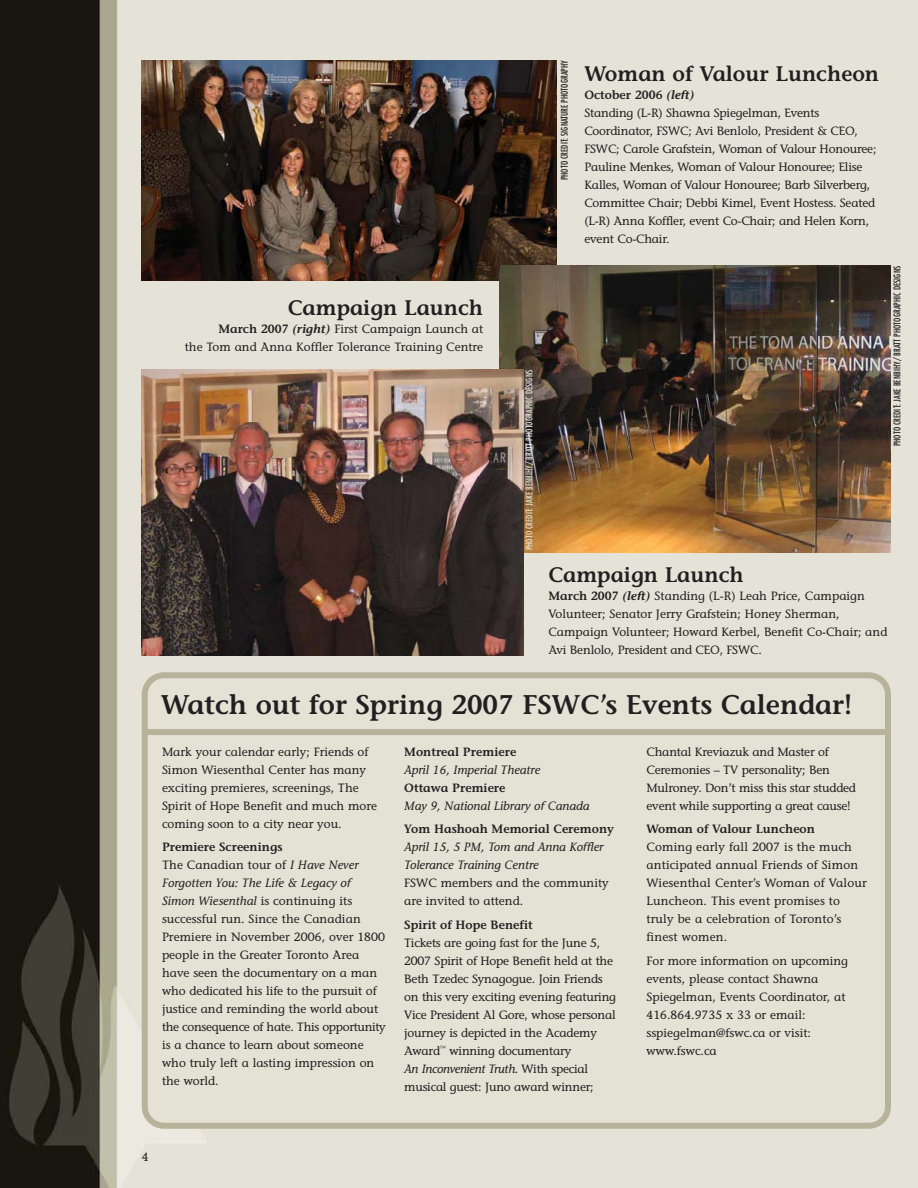
<style>
.page{position:relative;width:918px;height:1188px;background:#fff}
.page>*{position:absolute;margin:0;border:0;box-sizing:border-box;transform-origin:0 0}
.t1{font:600 27px "Stone Informal";color:#231f20}
.t2{font:600 21px "Stone Informal";color:#231f20}
.t3{font:12px/18px "Stone Informal";color:#231f20}
.t4{font:italic 12px/18px "Stone Informal";color:#231f20}
.t5{font:600 12px "Stone Informal";color:#231f20}
.t6{font:condensed 9px "Futura";letter-spacing:.005em;color:#231f20}
.t7{font:condensed 9px "Futura";letter-spacing:.005em;color:#e3e2d5}
.s1{font-weight:600}
.s2{font-weight:600;font-style:italic}
.s3{font-style:italic}
</style>
<div class="page">
<img style="left:0;top:0;width:918px;height:1188px">
<div style="left:142px;top:672px;width:749px;height:457px;background:#e3e2d5"></div>
<img style="left:141px;top:61px;width:416px;height:220px">
<img style="left:500px;top:266px;width:391px;height:287px">
<img style="left:142px;top:369px;width:382px;height:286px">
<div style="left:145px;top:729px;width:743px;height:6px;background:#b7b39a"></div>
<h2 class="t2" style="left:288px;top:300px;width:197px">Campaign Launch</h2>
<p class="t3" style="left:185px;top:321px;width:300px;text-align:right"><span class="s1">March 2007</span> <span class="s2">(right)</span> First Campaign Launch at<br>the Tom and Anna Koffler Tolerance Training Centre</p>
<p class="t7" style="left:525px;top:550px;width:182px;rotate:-90deg">PHOTO CREDIT: JAKE BENBIHY/ BRATT PHOTOGRAPHIC DESIGNS</p>
<p class="t6" style="left:560px;top:180px;width:122px;rotate:-90deg">PHOTO CREDIT: SIGNATURE PHOTOGRAPHY</p>
<h2 class="t2" style="left:584px;top:66px;width:296px">Woman of Valour Luncheon</h2>
<p class="t3" style="left:584px;top:87px;width:294px"><span class="s1">October 2006</span> <span class="s2">(left)<br></span>Standing (L-R) Shawna Spiegelman, Events Coordinator, FSWC; Avi Benlolo, President &amp; CEO, FSWC; Carole Grafstein, Woman of Valour Honouree; Pauline Menkes, Woman of Valour Honouree; Elise Kalles, Woman of Valour Honouree; Barb Silverberg, Committee Chair; Debbi Kimel, Event Hostess. Seated (L-R) Anna Koffler, event Co-Chair; and Helen Korn, event Co-Chair.</p>
<p class="t6" style="left:893px;top:446px;width:182px;rotate:-90deg">PHOTO CREDIT: JAKE BENBIHY/ BRATT PHOTOGRAPHIC DESIGNS</p>
<h2 class="t2" style="left:548px;top:566px;width:197px">Campaign Launch</h2>
<p class="t3" style="left:548px;top:588px;width:340px"><span class="s1">March 2007</span> <span class="s2">(left)</span> Standing (L-R) Leah Price, Campaign Volunteer; Senator Jerry Grafstein; Honey Sherman, Campaign Volunteer; Howard Kerbel, Benefit Co-Chair; and Avi Benlolo, President and CEO, FSWC.</p>
<h1 class="t1" style="left:161px;top:695px;width:693px">Watch out for Spring 2007 FSWC’s Events Calendar!</h1>
<p class="t3" style="left:162px;top:744px;width:217px">Mark your calendar early; Friends of Simon Wiesenthal Center has many exciting premieres, screenings, The Spirit of Hope Benefit and much more coming soon to a city near you.</p>
<p class="t3" style="left:162px;top:839px;width:225px"><span class="s1">Premiere Screenings<br></span>The Canadian tour of <span class="s3">I Have Never Forgotten You: The Life &amp; Legacy of Simon Wiesenthal</span> is continuing its successful run. Since the Canadian Premiere in November 2006, over 1800 people in the Greater Toronto Area have seen the documentary on a man who dedicated his life to the pursuit of justice and reminding the world about the consequence of hate. This opportunity is a chance to learn about someone who truly left a lasting impression on the world.</p>
<p class="t5" style="left:404px;top:747px;width:114px">Montreal Premiere</p>
<p class="t4" style="left:404px;top:762px;width:138px">April 16, Imperial Theatre</p>
<p class="t5" style="left:404px;top:783px;width:103px">Ottawa Premiere</p>
<p class="t4" style="left:404px;top:798px;width:187px">May 9, National Library of Canada</p>
<p class="t5" style="left:404px;top:824px;width:211px">Yom Hashoah Memorial Ceremony</p>
<p class="t4" style="left:404px;top:839px;width:201px">April 15, 5 PM, Tom and Anna Koffler<br>Tolerance Training Centre</p>
<p class="t3" style="left:404px;top:875px;width:206px">FSWC members and the community are invited to attend.</p>
<p class="t5" style="left:404px;top:920px;width:130px">Spirit of Hope Benefit</p>
<p class="t3" style="left:404px;top:935px;width:213px">Tickets are going fast for the June 5, 2007 Spirit of Hope Benefit held at the Beth Tzedec Synagogue. Join Friends on this very exciting evening featuring Vice President Al Gore, whose personal journey is depicted in the Academy Award<sup>™</sup> winning documentary<br><span class="s3">An Inconvenient Truth.</span> With special musical guest: Juno award winner;</p>
<p class="t3" style="left:646px;top:744px;width:211px">Chantal Kreviazuk and Master of Ceremonies – TV personality; Ben Mulroney. Don’t miss this star studded event while supporting a great cause!</p>
<p class="t5" style="left:646px;top:824px;width:170px">Woman of Valour Luncheon</p>
<p class="t3" style="left:646px;top:839px;width:222px">Coming early fall 2007 is the much anticipated annual Friends of Simon<br>Wiesenthal Center’s Woman of Valour<br>Luncheon. This event promises to truly be a celebration of Toronto’s finest women.</p>
<p class="t3" style="left:646px;top:953px;width:203px">For more information on upcoming events, please contact Shawna<br>Spiegelman, Events Coordinator, at<br>416.864.9735 x 33 or email: sspiegelman@fswc.ca or visit: www.fswc.ca</p>
<p class="t3" style="left:142px;top:1149px;width:8px">4</p>
</div>
